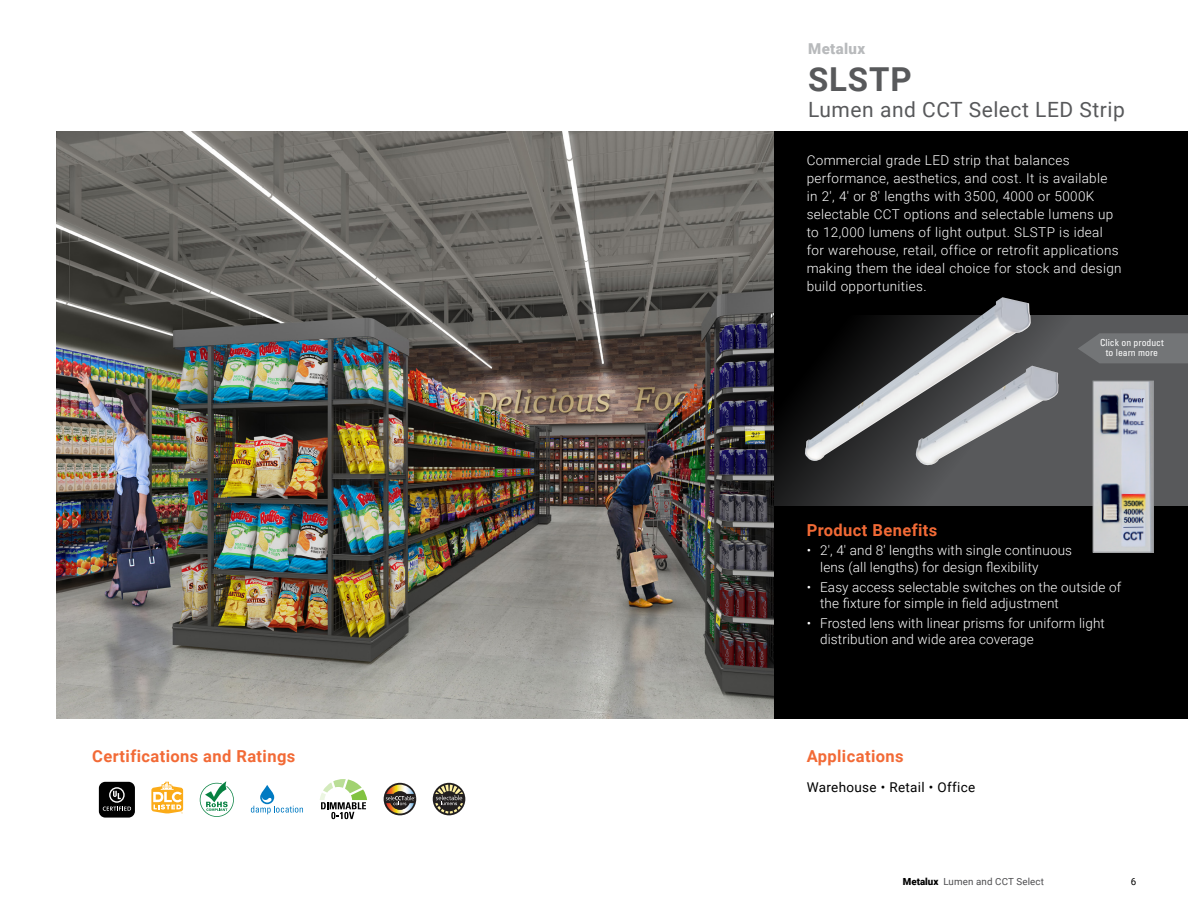
<style>
.page{position:relative;width:1188px;height:918px;background:#fff}
.page>*{position:absolute;margin:0;border:0;box-sizing:border-box;transform-origin:0 0}
.t1{font:700 33px "Roboto";letter-spacing:.025em;color:#58595b}
.t2{font:21px "Roboto";letter-spacing:.025em;color:#58595b}
.t3{font:700 16.5px "Roboto";letter-spacing:.025em;color:#f26a36}
.t4{font:900 15px "Roboto";letter-spacing:.025em;color:#b8babc}
.t5{font:300 13.5px/18px "Roboto";letter-spacing:.025em;color:#fff}
.t6{font:13.5px "Roboto";letter-spacing:.025em;color:#000}
.t7{font:condensed 9.75px/10.4px "Univers LT Std";color:#fff;text-align:center}
.t8{font:9.75px "Roboto";letter-spacing:.015em;color:#4d4d4f}
.t9{font:9.75px "Roboto";color:#000}
.s1{font-weight:900;color:#000}
</style>
<div class="page">
<div style="left:773px;top:132px;width:415px;height:587px;background:#000"></div>
<svg style="left:773px;top:315px;width:415px;height:191px;background:#434446"></svg>
<svg style="left:1078px;top:333px;width:110px;height:30px;background:#707274"></svg>
<img style="left:57px;top:132px;width:716px;height:587px">
<img style="left:1095px;top:383px;width:57px;height:168px">
<div style="left:1093px;top:381px;width:61px;height:172px;border:1px solid #939598"></div>
<img style="left:915px;top:366px;width:144px;height:99px">
<img style="left:805px;top:297px;width:226px;height:164px">
<svg style="left:320px;top:779px;width:47px;height:40px"></svg>
<div style="left:99px;top:782px;width:36px;height:36px;background:#010101;border-radius:6px"></div>
<svg style="left:103px;top:787px;width:28px;height:24px"></svg>
<svg style="left:200px;top:781px;width:34px;height:36px"></svg>
<svg style="left:151px;top:782px;width:32px;height:32px"></svg>
<svg style="left:251px;top:785px;width:52px;height:29px"></svg>
<svg style="left:384px;top:783px;width:32px;height:32px"></svg>
<svg style="left:386px;top:785px;width:29px;height:29px"></svg>
<div style="left:433px;top:783px;width:32px;height:32px;background:#221f1f;border-radius:50%"></div>
<svg style="left:435px;top:784px;width:28px;height:30px"></svg>
<p class="t3" style="left:92px;top:744px;width:205px">Certifications and Ratings</p>
<p class="t4" style="left:808px;top:38px;width:58px">Metalux</p>
<h1 class="t1" style="left:808px;top:56px;width:105px">SLSTP</h1>
<h2 class="t2" style="left:808px;top:95px;width:318px">Lumen and CCT Select LED Strip</h2>
<p class="t5" style="left:807px;top:150px;width:316px">Commercial grade LED strip that balances performance, aesthetics, and cost. It is available<br>in 2', 4' or 8' lengths with 3500, 4000 or 5000K selectable CCT options and selectable lumens up to 12,000 lumens of light output. SLSTP is ideal for warehouse, retail, office or retrofit applications making them the ideal choice for stock and design build opportunities.</p>
<p class="t7" style="left:1100px;top:337px;width:65px">Click on product to learn more</p>
<p class="t3" style="left:807px;top:518px;width:132px">Product Benefits</p>
<p class="t5" style="left:820px;top:542px;width:253px;line-height:16.5px;text-indent:-14px">• 2', 4' and 8' lengths with single continuous lens (all lengths) for design flexibility</p>
<p class="t5" style="left:820px;top:578px;width:303px;line-height:16.5px;text-indent:-14px">• Easy access selectable switches on the outside of the fixture for simple in field adjustment</p>
<p class="t5" style="left:820px;top:614px;width:286px;line-height:16.5px;text-indent:-14px">• Frosted lens with linear prisms for uniform light distribution and wide area coverage</p>
<p class="t3" style="left:807px;top:744px;width:99px">Applications</p>
<p class="t6" style="left:807px;top:777px;width:170px">Warehouse • Retail • Office</p>
<p class="t8" style="left:903px;top:875px;width:143px"><span class="s1">Metalux</span> Lumen and CCT Select</p>
<p class="t9" style="left:1131px;top:875px;width:7px">6</p>
</div>
